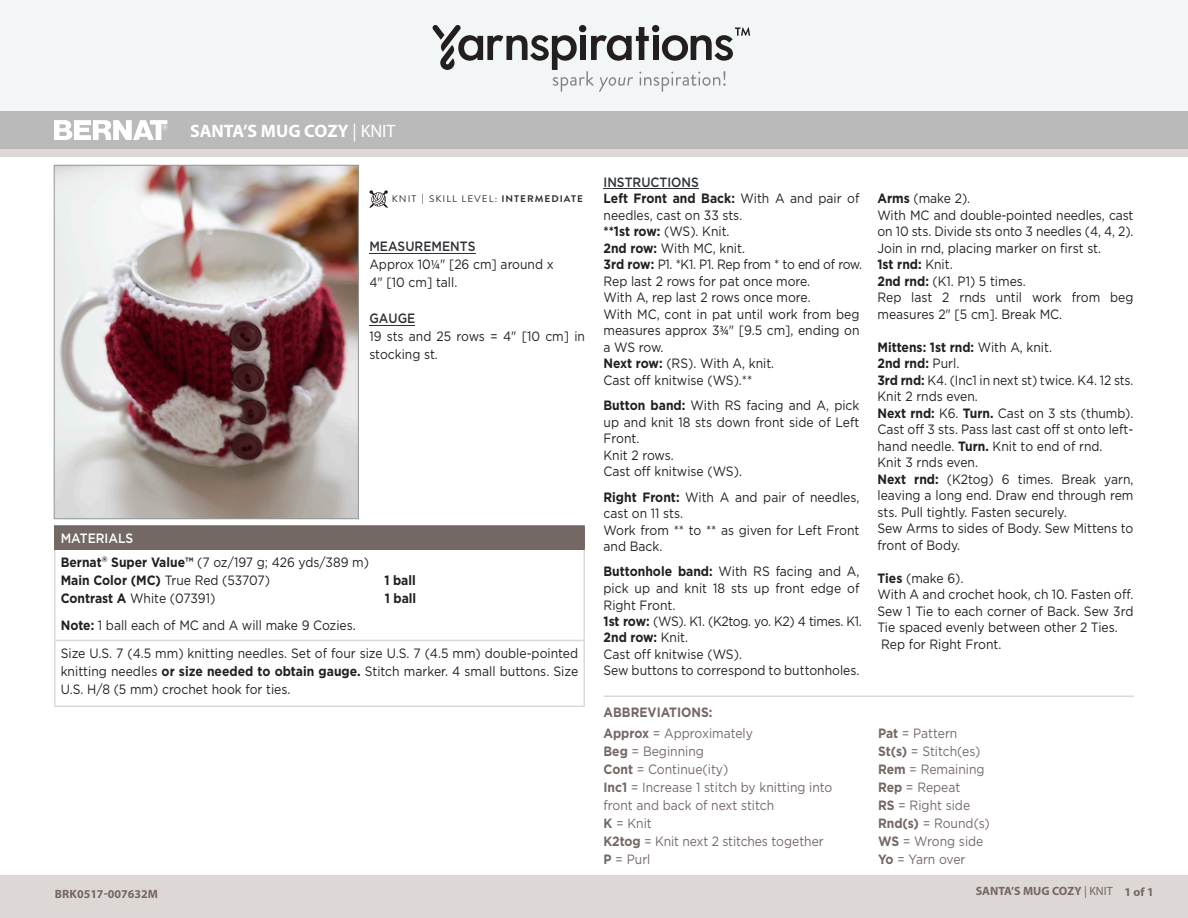
<style>
.page{position:relative;width:1188px;height:918px;background:#fff}
.page>*{position:absolute;margin:0;border:0;box-sizing:border-box;transform-origin:0 0}
.Body{font:700 18px "Myriad Pro";color:#fff}
.t1{font:500 18px "Gotham";color:#fff;scale:.9 1}
.t2{font:13.5px/16.5px "Gotham";color:#231f20;scale:.9 1}
.t3{font:13.5px/18px "Gotham";color:#746865;scale:.9 1}
.t4{font:700 13.5px/20.9px "Gotham";color:#746865;scale:.9 1}
.t5{font:700 13.5px "Gotham";color:#231f20;scale:.9 1}
.Body-2{font:700 12px "Myriad Pro";color:#746865}
.t6{font:12px "Gotham";color:#746865;scale:.9 1}
.t7{font:700 12px "Gotham";color:#746865;scale:.9 1}
.t8{font:9.6px "Brandon Grotesque";letter-spacing:.1em;color:#2d3135;scale:1.04 1}
.s1{font-weight:400}
.s2{font-weight:700}
.s3{font-weight:500;color:#2e3236}
.s4{font-family:"Myriad Pro"}
.s5{font-weight:500;color:#fff}
</style>
<div class="page">
<div style="left:0;top:875px;width:1188px;height:43px;background:#ddd7d6"></div>
<div style="left:0;top:149px;width:1188px;height:9px;background:#ddd7d6"></div>
<div style="left:0;top:111px;width:1188px;height:38px;background:#bababa"></div>
<svg style="left:54px;top:120px;width:113px;height:20px"></svg>
<div style="left:0;top:0;width:1188px;height:111px;background:#f3f6f7"></div>
<svg style="left:433px;top:25px;width:318px;height:67px"></svg>
<div style="left:0;top:157px;width:1188px;height:717px;background:#fff"></div>
<div style="left:55px;top:526px;width:529px;height:23px;background:#746865"></div>
<hr style="left:54px;top:527px;width:2px;height:22px;background:#746865">
<svg style="left:584px;top:527px;width:1px;height:22px"></svg>
<hr style="left:54px;top:525px;width:531px;height:2px;background:#746865">
<hr style="left:54px;top:550px;width:2px;height:90px;background:#ddd7d6">
<hr style="left:584px;top:550px;width:1px;height:90px;background:#ddd7d6">
<hr style="left:54px;top:549px;width:531px;height:1px;background:#746865">
<hr style="left:54px;top:641px;width:2px;height:65px;background:#ddd7d6">
<hr style="left:584px;top:641px;width:1px;height:65px;background:#ddd7d6">
<hr style="left:54px;top:640px;width:531px;height:1px;background:#ddd7d6">
<hr style="left:54px;top:706px;width:531px;height:1px;background:#ddd7d6">
<img style="left:56px;top:167px;width:301px;height:350px">
<div style="left:54px;top:165px;width:305px;height:354px;border:1px solid #939598"></div>
<hr style="left:604px;top:695px;width:530px;height:2px;background:#ddd7d6">
<hr style="left:604px;top:188px;width:95px;height:1px;background:#2e3236">
<hr style="left:369px;top:253px;width:106px;height:1px;background:#2e3236">
<hr style="left:369px;top:325px;width:46px;height:1px;background:#2e3236">
<svg style="left:369px;top:190px;width:19px;height:18px"></svg>
<p class="t1" style="left:184px;top:120px;width:162px">Santa's Mug Cozy</p>
<p class="Body" style="left:190px;top:120px;width:207px">SANTA’S MUG COZY <span class="s1">| KNIT</span></p>
<p class="t8" style="left:392px;top:192px;width:185px">KNIT <span class="s2">|</span> SKILL LEVEL: <span class="s2">INTERMEDIATE</span></p>
<p class="t2" style="left:369px;top:237px;width:206px;line-height:18px"><span class="s3">MEASUREMENTS<br></span>Approx 10<span class="s4">¼</span>" [26 cm] around x<br>4" [10 cm] tall.</p>
<p class="t2" style="left:369px;top:309px;width:241px;line-height:18px"><span class="s3">GAUGE<br></span>19 sts and 25 rows = 4" [10 cm] in stocking st.</p>
<p class="t2" style="left:61px;top:527px;width:344px;line-height:23.2px"><span class="s5">MATERIALS<br></span><span class="s2">Bernat</span><sup>®</sup> <span class="s2">Super Value™</span> (7 oz/197 g; 426 yds/389 m)</p>
<p class="t2" style="left:61px;top:571px;width:234px"><span class="s2">Main Color (MC)</span> True Red (53707)</p>
<p class="t5" style="left:385px;top:572px;width:36px">1 ball</p>
<p class="t2" style="left:61px;top:589px;width:173px"><span class="s2">Contrast A</span> White (07391)</p>
<p class="t5" style="left:385px;top:590px;width:37px">1 ball</p>
<p class="t2" style="left:61px;top:610px;width:576px;line-height:28.2px"><span class="s2">Note:</span> 1 ball each of MC and A will make 9 Cozies.<br>Size U.S. 7 (4.5 mm) knitting needles. Set of four size U.S. 7 (4.5 mm) double-pointed</p>
<p class="t2" style="left:61px;top:662px;width:577px;line-height:18px">knitting needles <span class="s2">or size needed to obtain gauge.</span> Stitch marker. 4 small buttons. Size<br>U.S. H/8 (5 mm) crochet hook for ties.</p>
<p class="t2" style="left:604px;top:174px;width:289px"><span class="s3">INSTRUCTIONS<br></span><span class="s2">Left Front and Back:</span> With A and pair of needles, cast on 33 sts.<br><span class="s2">**1st row:</span> (WS). Knit.<br><span class="s2">2nd row:</span> With MC, knit.<br><span class="s2">3rd row:</span> P1. *K1. P1. Rep from * to end of row.<br>Rep last 2 rows for pat once more.<br>With A, rep last 2 rows once more.<br>With MC, cont in pat until work from beg measures approx 3<span class="s4">¾</span>" [9.5 cm], ending on a WS row.<br><span class="s2">Next row:</span> (RS). With A, knit.<br>Cast off knitwise (WS).**</p>
<p class="t2" style="left:604px;top:397px;width:286px"><span class="s2">Button band:</span> With RS facing and A, pick up and knit 18 sts down front side of Left<br>Front.<br>Knit 2 rows.<br>Cast off knitwise (WS).</p>
<p class="t2" style="left:604px;top:488px;width:286px"><span class="s2">Right Front:</span> With A and pair of needles, cast on 11 sts.<br>Work from ** to ** as given for Left Front and Back.</p>
<p class="t2" style="left:604px;top:563px;width:289px"><span class="s2">Buttonhole band:</span> With RS facing and A, pick up and knit 18 sts up front edge of<br>Right Front.<br><span class="s2">1st row:</span> (WS). K1. (K2tog. yo. K2) 4 times. K1.<br><span class="s2">2nd row:</span> Knit.<br>Cast off knitwise (WS).<br>Sew buttons to correspond to buttonholes.</p>
<p class="t4" style="left:604px;top:701px;width:168px">ABBREVIATIONS:<br>Approx <span class="s1">= Approximately</span></p>
<p class="t3" style="left:604px;top:742px;width:256px"><span class="s2">Beg</span> = Beginning<br><span class="s2">Cont</span> = Continue(ity)<br><span class="s2">Inc1</span> = Increase 1 stitch by knitting into front and back of next stitch<br><span class="s2">K</span> = Knit<br><span class="s2">K2tog</span> = Knit next 2 stitches together<br><span class="s2">P</span> = Purl</p>
<p class="t2" style="left:878px;top:190px;width:286px"><span class="s2">Arms</span> (make 2).<br>With MC and double-pointed needles, cast on 10 sts. Divide sts onto 3 needles (4, 4, 2).<br>Join in rnd, placing marker on first st.<br><span class="s2">1st rnd:</span> Knit.<br><span class="s2">2nd rnd:</span> (K1. P1) 5 times.<br>Rep last 2 rnds until work from beg measures 2" [5 cm]. Break MC.</p>
<p class="t2" style="left:878px;top:339px;width:286px"><span class="s2">Mittens: 1st rnd:</span> With A, knit.<br><span class="s2">2nd rnd:</span> Purl.<br><span class="s2">3rd rnd:</span> K4. (Inc1 in next st) twice. K4. 12 sts.<br>Knit 2 rnds even.<br><span class="s2">Next rnd:</span> K6. <span class="s2">Turn.</span> Cast on 3 sts (thumb).<br>Cast off 3 sts. Pass last cast off st onto left&shy;hand needle. <span class="s2">Turn.</span> Knit to end of rnd.<br>Knit 3 rnds even.<br><span class="s2">Next rnd:</span> (K2tog) 6 times. Break yarn, leaving a long end. Draw end through rem sts. Pull tightly. Fasten securely.<br>Sew Arms to sides of Body. Sew Mittens to front of Body.</p>
<p class="t2" style="left:878px;top:569px;width:286px"><span class="s2">Ties</span> (make 6).<br>With A and crochet hook, ch 10. Fasten off.<br>Sew 1 Tie to each corner of Back. Sew 3rd<br>Tie spaced evenly between other 2 Ties.<br>Rep for Right Front.</p>
<p class="t3" style="left:878px;top:724px;width:126px"><span class="s2">Pat</span> = Pattern<br><span class="s2">St(s)</span> = Stitch(es)<br><span class="s2">Rem</span> = Remaining<br><span class="s2">Rep</span> = Repeat<br><span class="s2">RS</span> = Right side<br><span class="s2">Rnd(s)</span> = Round(s)<br><span class="s2">WS</span> = Wrong side<br><span class="s2">Yo</span> = Yarn over</p>
<p class="Body-2" style="left:55px;top:886px;width:105px">BRK0517-007632M</p>
<p class="Body-2" style="left:976px;top:884px;width:138px">SANTA’S MUG COZY <span class="s1">| KNIT</span></p>
<p class="Body-2" style="left:1124px;top:884px;width:31px">1 of 1</p>
<p class="t6" style="left:1017px;top:884px;width:107px">Santa's Mug Cozy</p>
<p class="t7" style="left:1129px;top:884px;width:31px">1 of 1</p>
</div>
